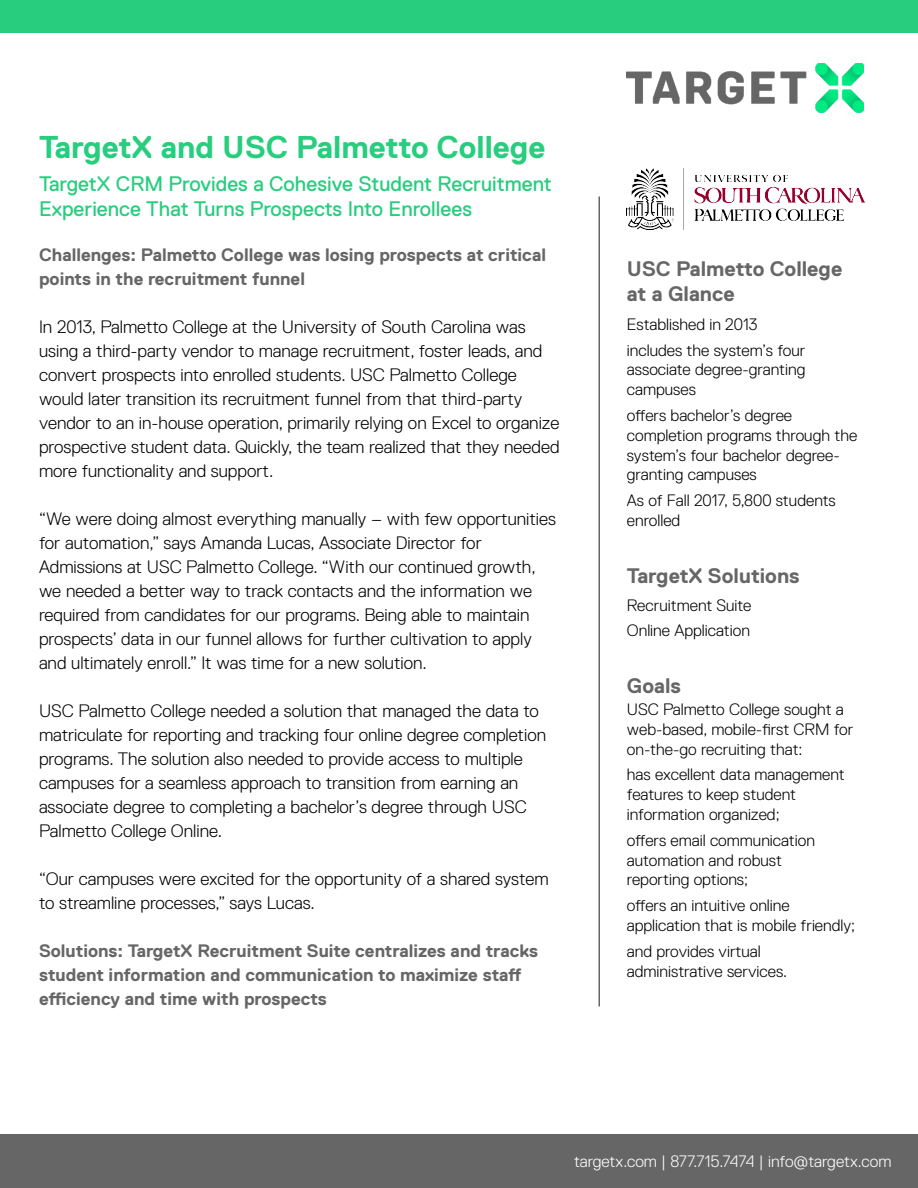
<style>
.page{position:relative;width:918px;height:1188px;background:#fff}
.page>*{position:absolute;margin:0;border:0;box-sizing:border-box;transform-origin:0 0}
.t1{font:700 31.5px "Replica Pro";color:#28cd7e}
.t2{font:21px/25.2px "Replica Pro";color:#28cd7e}
.t3{font:700 21px/25.2px "Replica Pro";color:#666}
.t4{font:300 18px/24px "Replica Pro";color:#000}
.t5{font:700 18px/24px "Replica Pro";color:#666}
.t6{font:300 16.5px/19.8px "Replica Pro";color:#000}
.t7{font:300 16.5px "Replica Pro";color:#fff}
</style>
<div class="page">
<div style="left:0;top:0;width:918px;height:33px;background:#28cd7e"></div>
<div style="left:0;top:1134px;width:918px;height:54px;background:#666"></div>
<img style="left:627px;top:63px;width:237px;height:49px">
<hr style="left:598px;top:196px;width:2px;height:810px;background:#666">
<img style="left:627px;top:169px;width:239px;height:61px">
<h1 class="t1" style="left:39px;top:130px;width:508px">TargetX and USC Palmetto College</h1>
<p class="t2" style="left:39px;top:171px;width:514px">TargetX CRM Provides a Cohesive Student Recruitment<br>Experience That Turns Prospects Into Enrollees</p>
<p class="t5" style="left:39px;top:243px;width:509px">Challenges: Palmetto College was losing prospects at critical points in the recruitment funnel</p>
<p class="t4" style="left:39px;top:315px;width:522px">In 2013, Palmetto College at the University of South Carolina was using a third-party vendor to manage recruitment, foster leads, and convert prospects into enrolled students. USC Palmetto College would later transition its recruitment funnel from that third-party vendor to an in-house operation, primarily relying on Excel to organize prospective student data. Quickly, the team realized that they needed more functionality and support.</p>
<p class="t4" style="left:39px;top:507px;width:519px">“We were doing almost everything manually – with few opportunities for automation,” says Amanda Lucas, Associate Director for Admissions at USC Palmetto College. “With our continued growth, we needed a better way to track contacts and the information we required from candidates for our programs. Being able to maintain prospects’ data in our funnel allows for further cultivation to apply and ultimately enroll.” It was time for a new solution.</p>
<p class="t4" style="left:39px;top:699px;width:509px">USC Palmetto College needed a solution that managed the data to matriculate for reporting and tracking four online degree completion programs. The solution also needed to provide access to multiple campuses for a seamless approach to transition from earning an associate degree to completing a bachelor’s degree through USC Palmetto College Online.</p>
<p class="t4" style="left:39px;top:867px;width:511px">“Our campuses were excited for the opportunity of a shared system to streamline processes,” says Lucas.</p>
<p class="t5" style="left:39px;top:939px;width:501px">Solutions: TargetX Recruitment Suite centralizes and tracks student information and communication to maximize staff efficiency and time with prospects</p>
<p class="t3" style="left:627px;top:256px;width:217px">USC Palmetto College at a Glance</p>
<p class="t6" style="left:627px;top:311px;width:180px;line-height:25.8px">Established in 2013 includes the system’s four</p>
<p class="t6" style="left:627px;top:360px;width:180px">associate degree-granting campuses</p>
<p class="t6" style="left:627px;top:406px;width:232px">offers bachelor’s degree completion programs through the system’s four bachelor degree&shy;granting campuses</p>
<p class="t6" style="left:627px;top:491px;width:210px">As of Fall 2017, 5,800 students enrolled</p>
<p class="t3" style="left:627px;top:563px;width:174px">TargetX Solutions</p>
<p class="t6" style="left:627px;top:592px;width:126px;line-height:25.8px">Recruitment Suite<br>Online Application</p>
<p class="t3" style="left:627px;top:674px;width:56px">Goals</p>
<p class="t6" style="left:627px;top:700px;width:228px">USC Palmetto College sought a web-based, mobile-first CRM for on-the-go recruiting that:</p>
<p class="t6" style="left:627px;top:765px;width:219px">has excellent data management features to keep student information organized;</p>
<p class="t6" style="left:627px;top:830px;width:190px">offers email communication automation and robust reporting options;</p>
<p class="t6" style="left:627px;top:896px;width:230px">offers an intuitive online application that is mobile friendly;</p>
<p class="t6" style="left:627px;top:941px;width:162px">and provides virtual administrative services.</p>
<p class="t7" style="left:574px;top:1152px;width:319px">targetx.com | 877.715.7474 | info@targetx.com</p>
</div>
